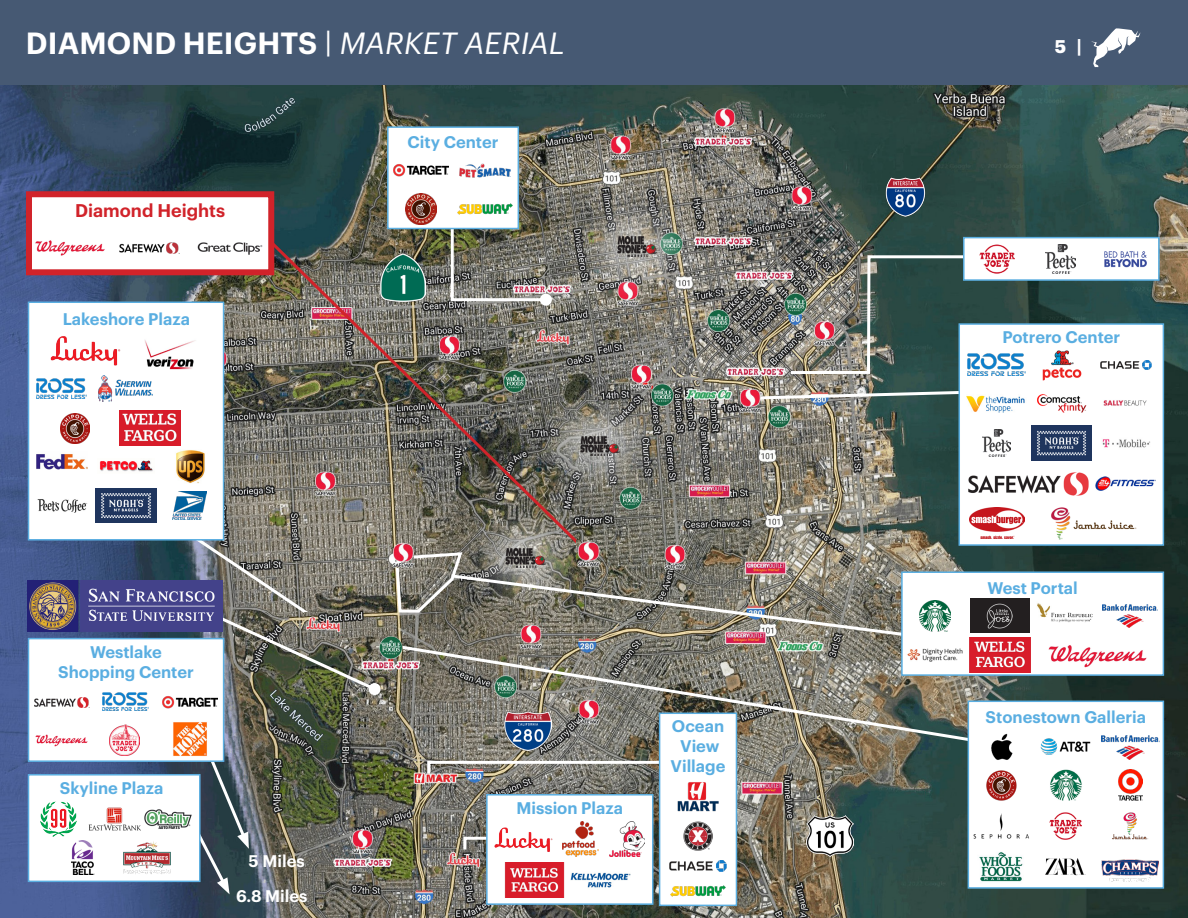
<style>
.page{position:relative;width:1188px;height:918px;background:#fff}
.page>*{position:absolute;margin:0;border:0;box-sizing:border-box;transform-origin:0 0}
.t1{font:600 30px "Graphik";letter-spacing:.005em;color:#fff}
.t2{font:600 18px "Graphik";color:#d1232a}
.t3{font:700 18px "Graphik";color:#fff}
.t4{font:600 16.5px "Graphik";color:#5aaee1}
.t5{font:600 16.5px "Graphik";color:#fff}
.s1{font-weight:400;font-style:italic}
</style>
<div class="page">
<img style="left:0;top:84px;width:1188px;height:834px">
<div style="left:568px;top:186px;width:137px;height:120px;background:#fff;opacity:.82"></div>
<img style="left:610px;top:237px;width:47px;height:19px">
<div style="left:531px;top:386px;width:137px;height:120px;background:#fff;opacity:.82"></div>
<img style="left:592px;top:436px;width:28px;height:19px">
<img style="left:383px;top:641px;width:600px;height:104px">
<img style="left:380px;top:637px;width:23px;height:23px;border-radius:12px">
<div style="left:968px;top:701px;width:196px;height:188px;background:#fff;border:2px solid #5aaee1"></div>
<img style="left:991px;top:733px;width:22px;height:27px">
<img style="left:973px;top:813px;width:56px;height:26px">
<img style="left:1101px;top:736px;width:58px;height:24px">
<img style="left:1118px;top:770px;width:24px;height:31px">
<img style="left:986px;top:770px;width:31px;height:31px">
<img style="left:1112px;top:812px;width:36px;height:28px">
<img style="left:1050px;top:770px;width:32px;height:31px">
<img style="left:1050px;top:812px;width:32px;height:28px">
<img style="left:1040px;top:738px;width:51px;height:17px">
<img style="left:979px;top:852px;width:44px;height:30px">
<img style="left:1101px;top:859px;width:57px;height:22px">
<img style="left:1045px;top:858px;width:41px;height:18px">
<img style="left:246px;top:217px;width:346px;height:340px">
<img style="left:577px;top:541px;width:24px;height:10px">
<img style="left:757px;top:254px;width:212px;height:122px">
<img style="left:719px;top:355px;width:71px;height:35px">
<div style="left:963px;top:237px;width:197px;height:44px;background:#fff;border:2px solid #5aaee1"></div>
<img style="left:979px;top:244px;width:35px;height:30px">
<img style="left:1104px;top:251px;width:43px;height:17px">
<img style="left:1046px;top:244px;width:30px;height:30px">
<img style="left:449px;top:219px;width:100px;height:84px">
<div style="left:540px;top:294px;width:12px;height:12px;background:#fff;border-radius:50%"></div>
<div style="left:387px;top:126px;width:132px;height:103px;background:#fff;border:2px solid #5aaee1"></div>
<img style="left:394px;top:164px;width:54px;height:13px">
<img style="left:406px;top:193px;width:30px;height:31px">
<img style="left:459px;top:164px;width:52px;height:13px">
<img style="left:458px;top:204px;width:54px;height:11px">
<img style="left:806px;top:816px;width:48px;height:40px">
<img style="left:884px;top:176px;width:42px;height:42px">
<img style="left:505px;top:711px;width:47px;height:40px">
<img style="left:381px;top:254px;width:45px;height:47px">
<svg style="left:426px;top:759px;width:233px;height:16px;background:#98968f"></svg>
<svg style="left:462px;top:835px;width:24px;height:16px"></svg>
<svg style="left:759px;top:388px;width:200px;height:13px"></svg>
<div style="left:901px;top:571px;width:263px;height:105px;background:#fff;border:2px solid #5aaee1"></div>
<img style="left:920px;top:600px;width:30px;height:31px">
<img style="left:1037px;top:603px;width:56px;height:19px">
<img style="left:1102px;top:605px;width:56px;height:22px">
<img style="left:1048px;top:645px;width:99px;height:23px">
<img style="left:907px;top:648px;width:56px;height:14px">
<img style="left:970px;top:637px;width:60px;height:35px">
<div style="left:970px;top:598px;width:60px;height:35px;background:#231f20"></div>
<img style="left:987px;top:603px;width:25px;height:26px">
<div style="left:959px;top:323px;width:205px;height:223px;background:#fff;border:2px solid #5aaee1"></div>
<img style="left:1095px;top:476px;width:61px;height:14px">
<img style="left:968px;top:472px;width:121px;height:24px">
<svg style="left:980px;top:516px;width:45px;height:23px"></svg>
<img style="left:969px;top:507px;width:55px;height:31px">
<img style="left:1051px;top:507px;width:85px;height:33px">
<img style="left:1103px;top:400px;width:44px;height:6px">
<img style="left:966px;top:395px;width:59px;height:18px">
<img style="left:1037px;top:394px;width:50px;height:19px">
<img style="left:1102px;top:439px;width:48px;height:9px">
<img style="left:983px;top:429px;width:27px;height:27px">
<img style="left:1031px;top:426px;width:60px;height:34px">
<img style="left:968px;top:354px;width:57px;height:22px">
<img style="left:1101px;top:360px;width:51px;height:10px">
<img style="left:1042px;top:350px;width:40px;height:31px">
<img style="left:394px;top:551px;width:517px;height:87px">
<div style="left:28px;top:302px;width:196px;height:239px;background:#fff;border:2px solid #5aaee1"></div>
<img style="left:50px;top:336px;width:71px;height:30px">
<img style="left:36px;top:379px;width:51px;height:20px">
<img style="left:60px;top:414px;width:30px;height:29px">
<img style="left:144px;top:340px;width:52px;height:30px">
<img style="left:173px;top:492px;width:34px;height:26px">
<img style="left:36px;top:454px;width:51px;height:16px">
<img style="left:99px;top:460px;width:54px;height:12px">
<img style="left:120px;top:410px;width:60px;height:35px">
<img style="left:176px;top:450px;width:29px;height:34px">
<img style="left:37px;top:499px;width:51px;height:14px">
<img style="left:96px;top:488px;width:60px;height:35px">
<img style="left:99px;top:376px;width:53px;height:26px">
<div style="left:26px;top:191px;width:248px;height:84px;background:#fff;border:6px solid #d1232a"></div>
<img style="left:35px;top:240px;width:70px;height:16px">
<div style="left:192px;top:225px;width:76px;height:42px;background:#fff"></div>
<img style="left:197px;top:242px;width:66px;height:13px">
<img style="left:120px;top:242px;width:59px;height:12px">
<svg style="left:187px;top:751px;width:71px;height:143px;background:#4b5962"></svg>
<div style="left:28px;top:638px;width:196px;height:124px;background:#fff;border:2px solid #5aaee1"></div>
<img style="left:34px;top:697px;width:55px;height:10px">
<img style="left:35px;top:734px;width:53px;height:13px">
<img style="left:103px;top:693px;width:46px;height:18px">
<img style="left:110px;top:724px;width:30px;height:31px">
<img style="left:162px;top:696px;width:55px;height:13px">
<img style="left:173px;top:722px;width:34px;height:34px">
<div style="left:28px;top:774px;width:173px;height:108px;background:#fff;border:2px solid #5aaee1"></div>
<img style="left:40px;top:802px;width:36px;height:35px">
<img style="left:88px;top:808px;width:53px;height:23px">
<img style="left:71px;top:840px;width:24px;height:35px">
<img style="left:123px;top:841px;width:48px;height:33px">
<img style="left:167px;top:518px;width:212px;height:175px">
<div style="left:369px;top:683px;width:12px;height:12px;background:#fff;border-radius:50%"></div>
<img style="left:28px;top:580px;width:195px;height:51px">
<img style="left:144px;top:809px;width:48px;height:21px">
<div style="left:659px;top:713px;width:78px;height:193px;background:#fff;border:2px solid #5aaee1"></div>
<img style="left:677px;top:782px;width:42px;height:30px">
<img style="left:684px;top:821px;width:28px;height:29px">
<img style="left:670px;top:861px;width:56px;height:10px">
<img style="left:670px;top:885px;width:56px;height:11px">
<div style="left:486px;top:794px;width:168px;height:111px;background:#fff;border:2px solid #5aaee1"></div>
<img style="left:494px;top:827px;width:59px;height:25px">
<img style="left:563px;top:822px;width:36px;height:34px">
<img style="left:609px;top:822px;width:35px;height:34px">
<img style="left:504px;top:863px;width:60px;height:34px">
<img style="left:571px;top:872px;width:59px;height:16px">
<div style="left:0;top:0;width:1188px;height:84px;background:#465973"></div>
<svg style="left:1091px;top:28px;width:49px;height:39px"></svg>
<p class="t1" style="left:26px;top:20px;width:540px">DIAMOND HEIGHTS <span class="s1">| MARKET AERIAL</span></p>
<p class="t3" style="left:1055px;top:33px;width:28px">5 |</p>
<p class="t2" style="left:75px;top:196px;width:152px">Diamond Heights</p>
<p class="t4" style="left:63px;top:306px;width:129px">Lakeshore Plaza</p>
<p class="t4" style="left:408px;top:130px;width:93px">City Center</p>
<p class="t4" style="left:90px;top:639px;width:73px">Westlake</p>
<p class="t4" style="left:58px;top:659px;width:137px">Shopping Center</p>
<p class="t4" style="left:60px;top:775px;width:105px">Skyline Plaza</p>
<p class="t5" style="left:249px;top:849px;width:58px">5 Miles</p>
<p class="t5" style="left:236px;top:883px;width:73px">6.8 Miles</p>
<p class="t4" style="left:516px;top:795px;width:108px">Mission Plaza</p>
<p class="t4" style="left:672px;top:714px;width:54px">Ocean</p>
<p class="t4" style="left:680px;top:734px;width:41px">View</p>
<p class="t4" style="left:671px;top:753px;width:56px">Village</p>
<p class="t4" style="left:1002px;top:324px;width:119px">Potrero Center</p>
<p class="t4" style="left:987px;top:575px;width:92px">West Portal</p>
<p class="t4" style="left:986px;top:704px;width:162px">Stonestown Galleria</p>
</div>
